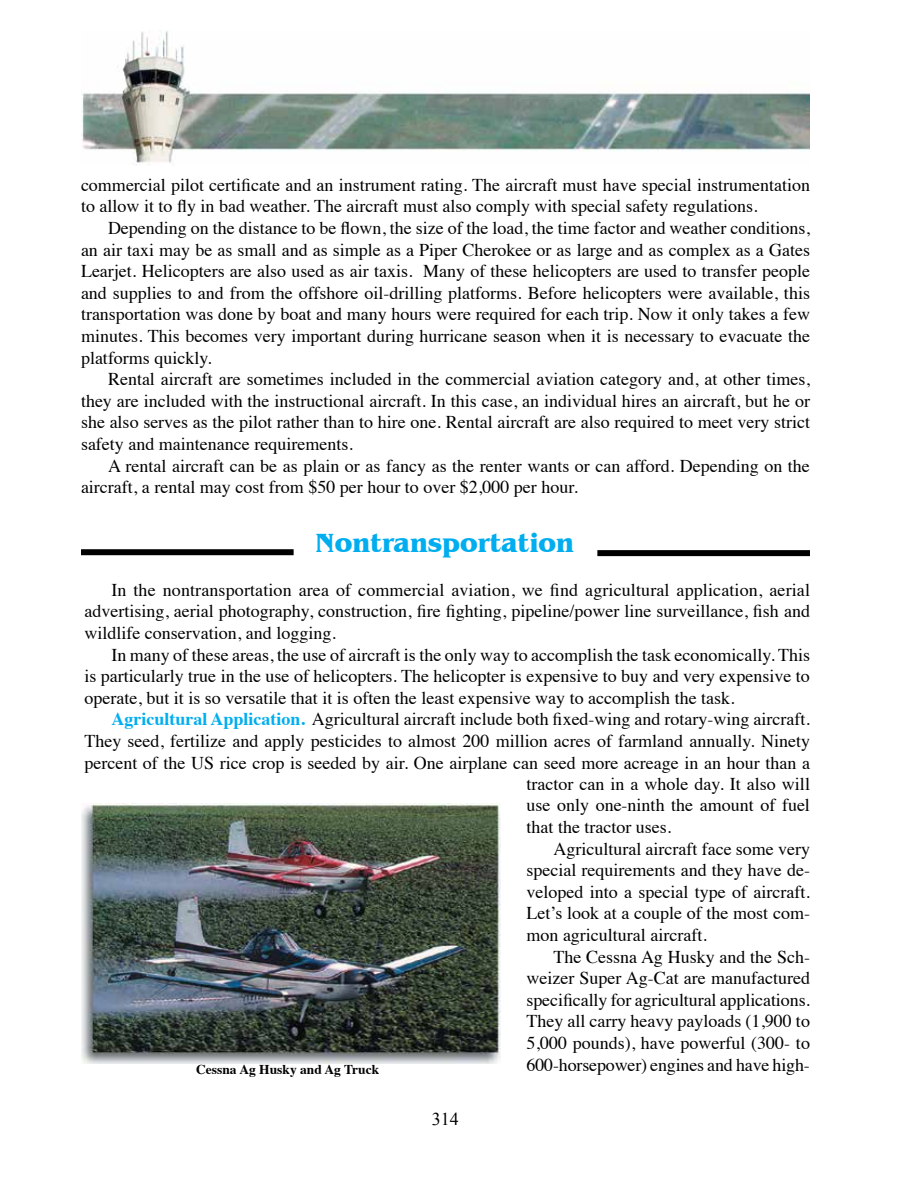
<style>
.page{position:relative;width:918px;height:1188px;background:#fff}
.page>*{position:absolute;margin:0;border:0;box-sizing:border-box;transform-origin:0 0}
.t1{font:700 27px "Benguiat IT Cby BT";color:#00aeef}
.t2{font:18px/21.6px "Times";color:#000;text-align:justify}
.t3{font:18px "Times New Roman";color:#000}
.t4{font:700 13.5px "Times";color:#000}
.s1{font-weight:700;color:#00aeef}
</style>
<div class="page">
<img style="left:81px;top:31px;width:729px;height:135px">
<div style="left:597px;top:550px;width:213px;height:6px;background:#000"></div>
<div style="left:81px;top:549px;width:213px;height:6px;background:#000"></div>
<img style="left:81px;top:803px;width:420px;height:260px">
<p class="t2" style="left:81px;top:172px;width:731px">commercial pilot certificate and an instrument rating. The aircraft must have special instrumentation to allow it to fly in bad weather. The aircraft must also comply with special safety regulations.</p>
<p class="t2" style="left:81px;top:216px;width:731px;text-indent:27px">Depending on the distance to be flown, the size of the load, the time factor and weather conditions, an air taxi may be as small and as simple as a Piper Cherokee or as large and as complex as a Gates Learjet. Helicopters are also used as air taxis. Many of these helicopters are used to transfer people and supplies to and from the offshore oil-drilling platforms. Before helicopters were available, this transportation was done by boat and many hours were required for each trip. Now it only takes a few minutes. This becomes very important during hurricane season when it is necessary to evacuate the platforms quickly.</p>
<p class="t2" style="left:81px;top:367px;width:731px;text-indent:27px">Rental aircraft are sometimes included in the commercial aviation category and, at other times, they are included with the instructional aircraft. In this case, an individual hires an aircraft, but he or she also serves as the pilot rather than to hire one. Rental aircraft are also required to meet very strict safety and maintenance requirements.</p>
<p class="t2" style="left:81px;top:453px;width:730px;text-indent:27px">A rental aircraft can be as plain or as fancy as the renter wants or can afford. Depending on the aircraft, a rental may cost from $50 per hour to over $2,000 per hour.</p>
<h1 class="t1" style="left:315px;top:526px;width:260px">Nontransportation</h1>
<p class="t2" style="left:84px;top:577px;width:727px;text-indent:27px">In the nontransportation area of commercial aviation, we find agricultural application, aerial advertising, aerial photography, construction, fire fighting, pipeline/power line surveillance, fish and wildlife conservation, and logging.</p>
<p class="t2" style="left:84px;top:642px;width:727px;text-indent:27px">In many of these areas, the use of aircraft is the only way to accomplish the task economically. This is particularly true in the use of helicopters. The helicopter is expensive to buy and very expensive to operate, but it is so versatile that it is often the least expensive way to accomplish the task.</p>
<p class="t2" style="left:111px;top:707px;width:700px"><span class="s1">Agricultural Application.</span> Agricultural aircraft include both fixed-wing and rotary-wing aircraft.</p>
<p class="t2" style="left:84px;top:729px;width:727px">They seed, fertilize and apply pesticides to almost 200 million acres of farmland annually. Ninety</p>
<p class="t2" style="left:84px;top:750px;width:727px">percent of the US rice crop is seeded by air. One airplane can seed more acreage in an hour than a</p>
<p class="t2" style="left:526px;top:771px;width:285px">tractor can in a whole day. It also will</p>
<p class="t2" style="left:526px;top:793px;width:285px">use only one-ninth the amount of fuel</p>
<p class="t2" style="left:526px;top:815px;width:146px">that the tractor uses.</p>
<p class="t2" style="left:554px;top:836px;width:258px">Agricultural aircraft face some very</p>
<p class="t2" style="left:526px;top:858px;width:285px">special requirements and they have de-</p>
<p class="t2" style="left:526px;top:879px;width:285px">veloped into a special type of aircraft.</p>
<p class="t2" style="left:526px;top:901px;width:285px">Let’s look at a couple of the most com-</p>
<p class="t2" style="left:526px;top:923px;width:182px">mon agricultural aircraft.</p>
<p class="t2" style="left:554px;top:944px;width:258px">The Cessna Ag Husky and the Sch-</p>
<p class="t2" style="left:526px;top:966px;width:285px">weizer Super Ag-Cat are manufactured</p>
<p class="t2" style="left:526px;top:987px;width:285px">specifically for agricultural applications.</p>
<p class="t2" style="left:526px;top:1009px;width:285px">They all carry heavy payloads (1,900 to</p>
<p class="t2" style="left:526px;top:1031px;width:285px">5,000 pounds), have powerful (300- to</p>
<p class="t4" style="left:196px;top:1056px;width:184px">Cessna Ag Husky and Ag Truck</p>
<p class="t2" style="left:526px;top:1052px;width:285px">600-horsepower) engines and have high-</p>
<p class="t3" style="left:432px;top:1107px;width:28px">314</p>
</div>
